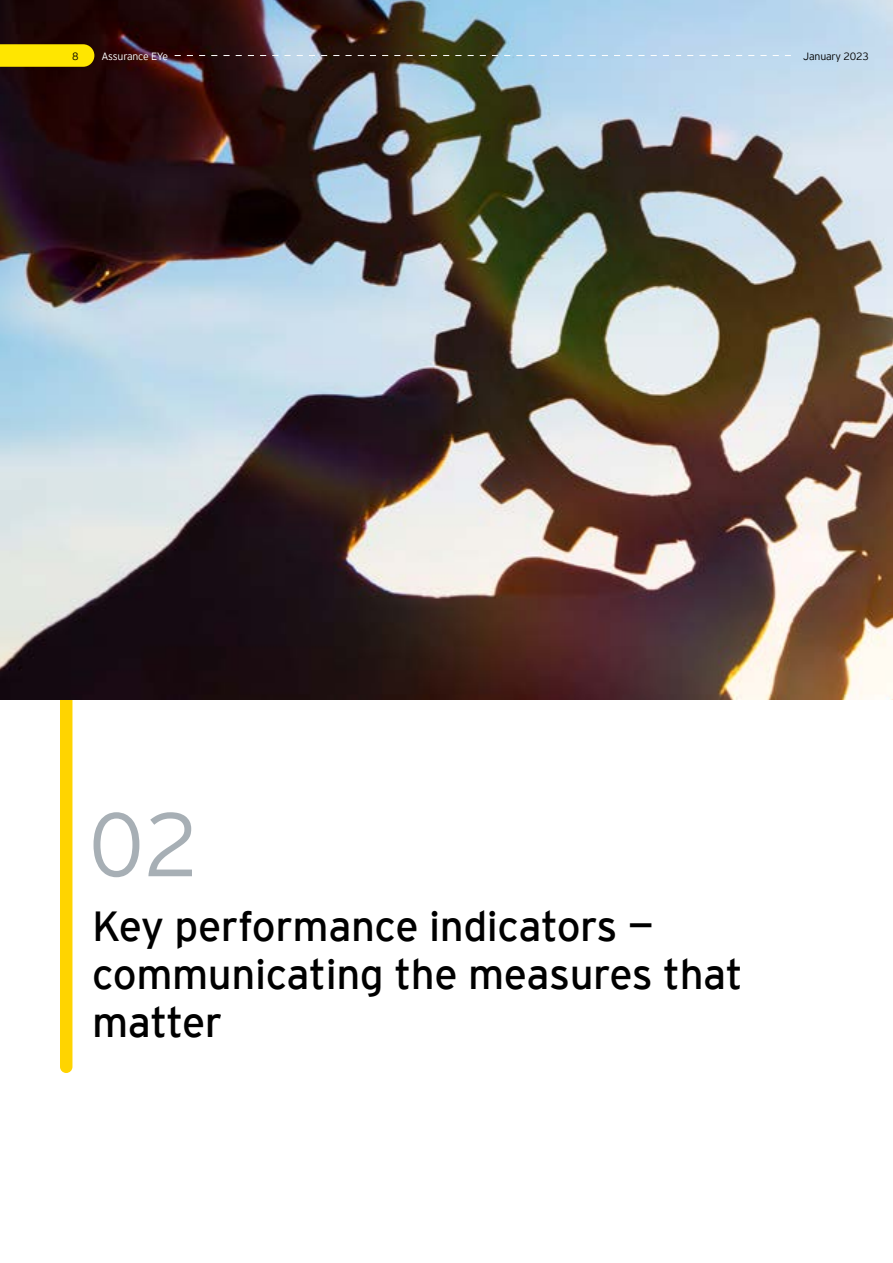
<style>
.page{position:relative;width:893px;height:1263px;background:#fff}
.page>*{position:absolute;margin:0;border:0;box-sizing:border-box;transform-origin:0 0}
.t1{font:300 90px "EY Interstate";color:#a7afb5}
.t2{font:42px/48px "EY Interstate";letter-spacing:-.01em;color:#000}
.t3{font:300 10.5px "EY Interstate";letter-spacing:-.02em;color:#000}
.t4{font:300 10.5px "EY Interstate";letter-spacing:-.025em;color:#fff}
</style>
<div class="page">
<div style="left:60px;top:691px;width:12px;height:382px;background:#ffd400;border-radius:6px"></div>
<img style="left:0;top:0;width:893px;height:699px">
<svg style="left:175px;top:55px;width:616px;height:1px"></svg>
<svg style="left:0;top:44px;width:94px;height:23px;background:#f5dc00"></svg>
<p class="t3" style="left:72px;top:49px;width:8px">8</p>
<p class="t4" style="left:101px;top:49px;width:68px">Assurance EYe</p>
<p class="t3" style="left:803px;top:49px;width:67px">January 2023</p>
<h1 class="t1" style="left:89px;top:780px;width:112px">02</h1>
<p class="t2" style="left:92px;top:900px;width:652px">Key performance indicators — communicating the measures that matter</p>
</div>
